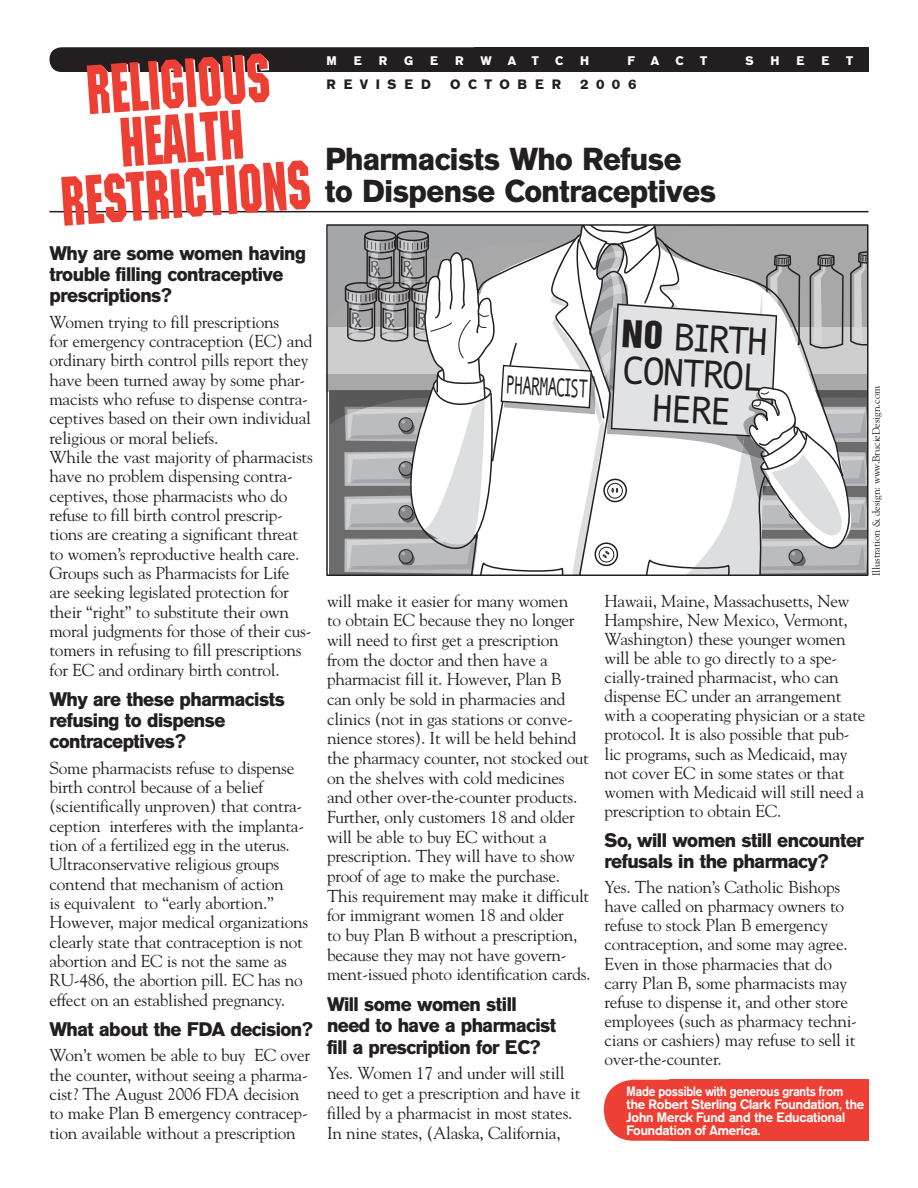
<style>
.page{position:relative;width:918px;height:1188px;background:#fff}
.page>*{position:absolute;margin:0;border:0;box-sizing:border-box;transform-origin:0 0}
.t1{font:67.95px/54.8px "Machine";color:#ee3f34;text-align:center;scale:.75 1}
.t2{font:67.95px "Machine";color:#fff;scale:.75 1}
.t3{font:39px "Andale Mono";color:#231f20}
.t4{font:700 31.5px/31.5px "AG Old Face";letter-spacing:-.015em;color:#231f20}
.t5{font:25.8px "Andale Mono";color:#231f20;scale:.62 1}
.t6{font:700 19.5px/21.1px "AG Old Face";letter-spacing:-.025em;color:#231f20}
.t7{font:17.25px/19.4px "Goudy";letter-spacing:-.015em;color:#231f20}
.t8{font:500 13.5px/13.2px "AG Old Face";letter-spacing:-.01em;color:#fff;scale:.9 1}
.t9{font:700 13.5px "AG Old Face";letter-spacing:.57em;color:#231f20}
.t10{font:700 12.3px "AG Old Face";color:#fff}
.t11{font:10.5px "Goudy";letter-spacing:-.01em;color:#231f20}
</style>
<div class="page">
<div style="left:669px;top:1080px;width:199px;height:61px;background:#ee3f34"></div>
<div style="left:604px;top:1080px;width:200px;height:61px;background:#ee3f34;border-radius:30px"></div>
<div style="left:50px;top:47px;width:818px;height:25px;background:#231f20;border-radius:12px"></div>
<hr style="left:50px;top:211px;width:818px;height:1px;background:#231f20">
<svg style="left:329px;top:225px;width:540px;height:350px"></svg>
<h1 class="t2" style="left:85px;top:53px;width:247px;rotate:-4deg">RELIGIOUS</h1>
<h1 class="t1" style="left:55px;top:123px;width:336px;rotate:-4deg">HEALTH<br>RESTRICTIONS</h1>
<p class="t6" style="left:50px;top:243px;width:258px">Why are some women having trouble filling contraceptive prescriptions?</p>
<p class="t7" style="left:50px;top:312px;width:265px">Women trying to fill prescriptions<br>for emergency contraception (EC) and ordinary birth control pills report they have been turned away by some phar&shy;macists who refuse to dispense contra&shy;ceptives based on their own individual religious or moral beliefs.<br>While the vast majority of pharmacists have no problem dispensing contra&shy;ceptives, those pharmacists who do refuse to fill birth control prescrip&shy;tions are creating a significant threat to women’s reproductive health care.<br>Groups such as Pharmacists for Life are seeking legislated protection for their “right” to substitute their own moral judgments for those of their cus&shy;tomers in refusing to fill prescriptions for EC and ordinary birth control.</p>
<p class="t6" style="left:50px;top:688px;width:237px">Why are these pharmacists refusing to dispense contraceptives?</p>
<p class="t7" style="left:50px;top:757px;width:260px">Some pharmacists refuse to dispense birth control because of a belief (scientifically unproven) that contra&shy;ception interferes with the implanta&shy;tion of a fertilized egg in the uterus.<br>Ultraconservative religious groups contend that mechanism of action<br>is equivalent to “early abortion.” However, major medical organizations clearly state that contraception is not abortion and EC is not the same as RU-486, the abortion pill. EC has no effect on an established pregnancy.</p>
<p class="t6" style="left:50px;top:1018px;width:265px">What about the FDA decision?</p>
<p class="t7" style="left:50px;top:1045px;width:262px">Won’t women be able to buy EC over the counter, without seeing a pharma&shy;cist? The August 2006 FDA decision to make Plan B emergency contracep&shy;tion available without a prescription</p>
<p class="t10" style="left:326px;top:54px;width:12px">M</p>
<p class="t10" style="left:354px;top:54px;width:9px">E</p>
<p class="t10" style="left:379px;top:54px;width:10px">R</p>
<p class="t10" style="left:404px;top:54px;width:11px">G</p>
<p class="t10" style="left:430px;top:54px;width:9px">E</p>
<p class="t10" style="left:455px;top:54px;width:10px">R</p>
<p class="t10" style="left:481px;top:54px;width:13px">W</p>
<p class="t10" style="left:508px;top:54px;width:10px">A</p>
<p class="t10" style="left:532px;top:54px;width:8px">T</p>
<p class="t10" style="left:555px;top:54px;width:9px">C</p>
<p class="t10" style="left:580px;top:54px;width:11px">H</p>
<p class="t10" style="left:628px;top:54px;width:9px">F</p>
<p class="t10" style="left:651px;top:54px;width:10px">A</p>
<p class="t10" style="left:675px;top:54px;width:9px">C</p>
<p class="t10" style="left:700px;top:54px;width:8px">T</p>
<p class="t10" style="left:746px;top:54px;width:10px">S</p>
<p class="t10" style="left:771px;top:54px;width:11px">H</p>
<p class="t10" style="left:797px;top:54px;width:9px">E</p>
<p class="t10" style="left:822px;top:54px;width:9px">E</p>
<p class="t10" style="left:846px;top:54px;width:8px">T</p>
<p class="t9" style="left:326px;top:76px;width:106px">REVISED</p>
<p class="t9" style="left:450px;top:76px;width:112px">OCTOBER</p>
<p class="t9" style="left:580px;top:76px;width:58px">2006</p>
<h3 class="t4" style="left:325px;top:143px;width:392px">Pharmacists Who Refuse to Dispense Contraceptives</h3>
<h3 class="t5" style="left:506px;top:370px;width:135px;rotate:3deg">PHARMACIST</h3>
<h2 class="t3" style="left:674px;top:315px;width:98px;rotate:3deg">BIRTH</h2>
<h2 class="t3" style="left:623px;top:348px;width:144px;rotate:3deg">CONTROL</h2>
<h2 class="t3" style="left:652px;top:385px;width:83px;rotate:3deg">HERE</h2>
<p class="t11" style="left:870px;top:576px;width:191px;rotate:-90deg">Illustration &amp; design: www.BrucieDesign.com</p>
<p class="t7" style="left:327px;top:590px;width:265px">will make it easier for many women<br>to obtain EC because they no longer will need to first get a prescription from the doctor and then have a pharmacist fill it. However, Plan B<br>can only be sold in pharmacies and clinics (not in gas stations or conve&shy;nience stores). It will be held behind the pharmacy counter, not stocked out on the shelves with cold medicines and other over-the-counter products.<br>Further, only customers 18 and older will be able to buy EC without a prescription. They will have to show proof of age to make the purchase.<br>This requirement may make it difficult for immigrant women 18 and older<br>to buy Plan B without a prescription, because they may not have govern&shy;ment-issued photo identification cards.</p>
<p class="t6" style="left:327px;top:993px;width:231px;line-height:21.6px">Will some women still need to have a pharmacist fill a prescription for EC?</p>
<p class="t7" style="left:327px;top:1063px;width:255px">Yes. Women 17 and under will still need to get a prescription and have it filled by a pharmacist in most states.<br>In nine states, (Alaska, California,</p>
<p class="t7" style="left:604px;top:590px;width:263px">Hawaii, Maine, Massachusetts, New Hampshire, New Mexico, Vermont, Washington) these younger women will be able to go directly to a spe&shy;cially-trained pharmacist, who can dispense EC under an arrangement with a cooperating physician or a state protocol. It is also possible that pub&shy;lic programs, such as Medicaid, may not cover EC in some states or that women with Medicaid will still need a prescription to obtain EC.</p>
<p class="t6" style="left:604px;top:830px;width:261px">So, will women still encounter refusals in the pharmacy?</p>
<p class="t7" style="left:604px;top:877px;width:254px">Yes. The nation’s Catholic Bishops have called on pharmacy owners to refuse to stock Plan B emergency contraception, and some may agree.<br>Even in those pharmacies that do carry Plan B, some pharmacists may refuse to dispense it, and other store employees (such as pharmacy techni&shy;cians or cashiers) may refuse to sell it over-the-counter.</p>
<p class="t8" style="left:627px;top:1085px;width:265px">Made possible with generous grants from the Robert Sterling Clark Foundation, the John Merck Fund and the Educational Foundation of America.</p>
</div>
